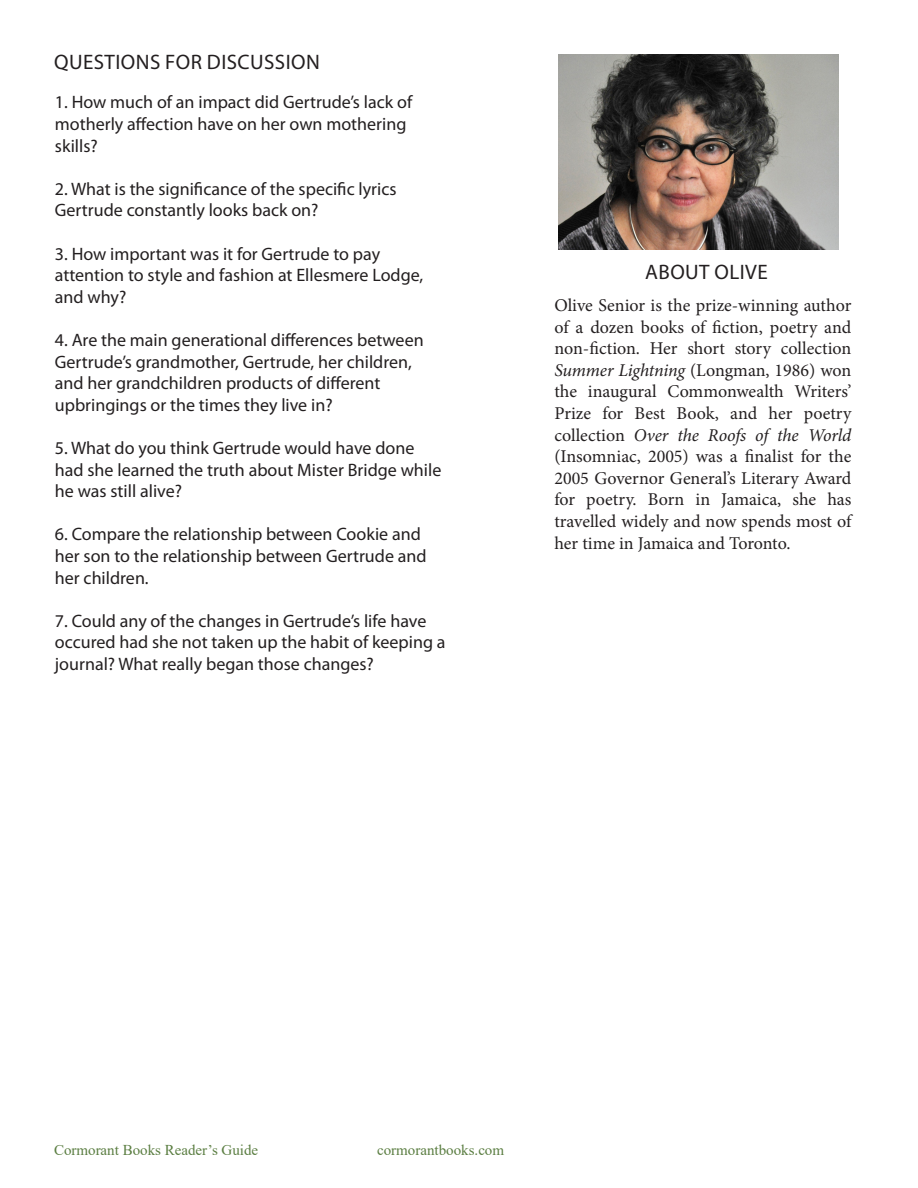
<style>
.page{position:relative;width:918px;height:1188px;background:#fff}
.page>*{position:absolute;margin:0;border:0;box-sizing:border-box;transform-origin:0 0}
.t1{font:21px "Myriad Pro";letter-spacing:.02em;color:#231f20}
.t2{font:18px/21.6px "Myriad Pro";color:#231f20}
.t3{font:18px/21.6px "Minion Pro";letter-spacing:-.005em;color:#231f20;text-align:justify}
.t4{font:15px "Times New Roman";color:#5b7e42}
.s1{font-style:italic}
</style>
<div class="page">
<img style="left:558px;top:54px;width:281px;height:195px">
<p class="t1" style="left:54px;top:49px;width:267px">QUESTIONS FOR DISCUSSION</p>
<p class="t2" style="left:55px;top:91px;width:359px">1. How much of an impact did Gertrude’s lack of motherly affection have on her own mothering skills?</p>
<p class="t2" style="left:55px;top:178px;width:343px">2. What is the significance of the specific lyrics<br>Gertrude constantly looks back on?</p>
<p class="t2" style="left:55px;top:243px;width:370px">3. How important was it for Gertrude to pay attention to style and fashion at Ellesmere Lodge, and why?</p>
<p class="t2" style="left:55px;top:329px;width:370px">4. Are the main generational differences between Gertrude’s grandmother, Gertrude, her children, and her grandchildren products of different upbringings or the times they live in?</p>
<p class="t2" style="left:55px;top:437px;width:388px">5. What do you think Gertrude would have done had she learned the truth about Mister Bridge while he was still alive?</p>
<p class="t2" style="left:55px;top:523px;width:373px">6. Compare the relationship between Cookie and her son to the relationship between Gertrude and her children.</p>
<p class="t2" style="left:55px;top:610px;width:392px">7. Could any of the changes in Gertrude’s life have occured had she not taken up the habit of keeping a journal? What really began those changes?</p>
<p class="t1" style="left:645px;top:259px;width:124px">ABOUT OLIVE</p>
<p class="t3" style="left:554px;top:295px;width:299px">Olive Senior is the prize-winning author of a dozen books of fiction, poetry and non-fiction. Her short story collection <span class="s1">Summer Lightning</span> (Longman, 1986) won the inaugural Commonwealth Writers’ Prize for Best Book, and her poetry collection <span class="s1">Over the Roofs of the World </span>(Insomniac, 2005) was a finalist for the 2005 Governor General’s Literary Award for poetry. Born in Jamaica, she has travelled widely and now spends most of her time in Jamaica and Toronto.</p>
<p class="t4" style="left:54px;top:1140px;width:206px">Cormorant Books Reader’s Guide</p>
<p class="t4" style="left:377px;top:1140px;width:129px">cormorantbooks.com</p>
</div>
